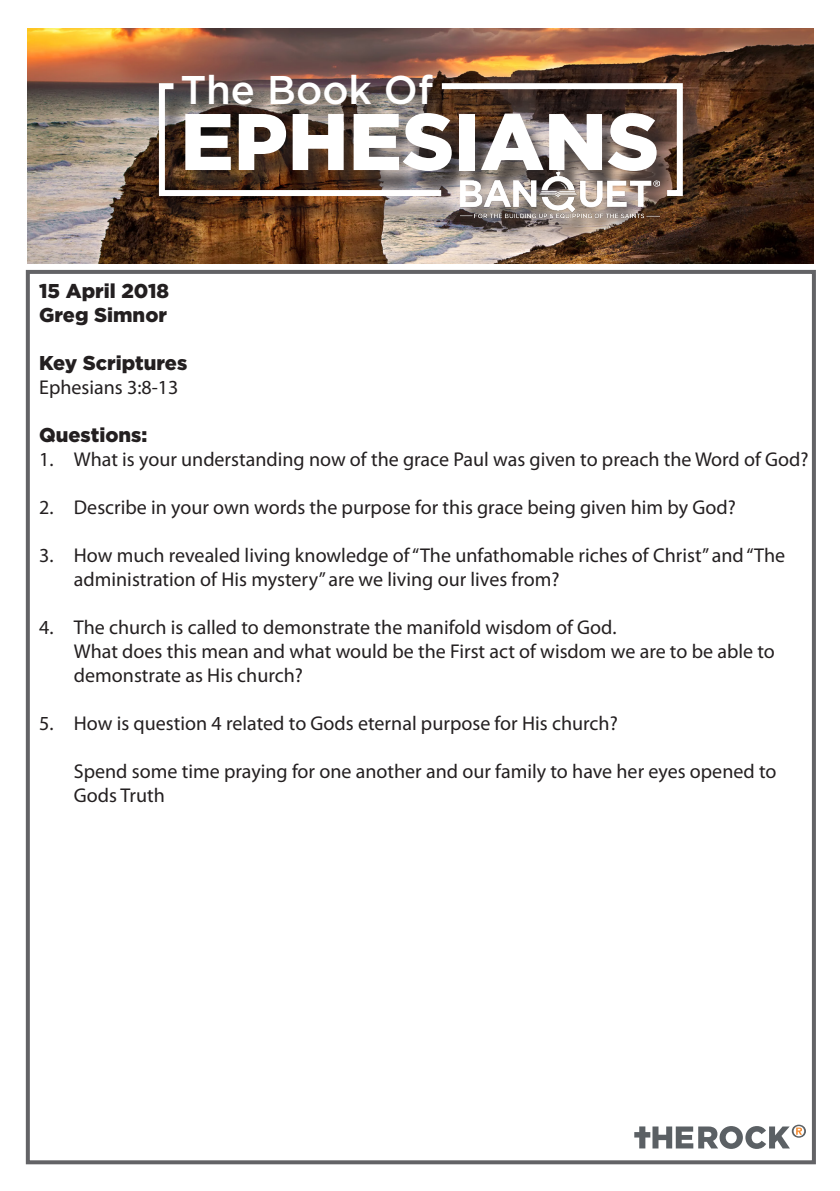
<style>
.page{position:relative;width:840px;height:1191px;background:#fff}
.page>*{position:absolute;margin:0;border:0;box-sizing:border-box;transform-origin:0 0}
.t1{font:900 80px "Gotham";color:#fff}
.t2{font:500 40px "Gotham";color:#fff}
.t3{font:20px/24px "Myriad Pro";color:#231f20}
.t4{font:900 20px "Gotham";color:#231f20}
</style>
<div class="page">
<div style="left:26px;top:270px;width:789px;height:894px;border:4px solid #636366"></div>
<img style="left:28px;top:28px;width:785px;height:235px">
<div style="left:158px;top:89px;width:303px;height:135px;background:#231f20;opacity:.75"></div>
<div style="left:459px;top:179px;width:220px;height:66px;background:#231f20;opacity:.75"></div>
<div style="left:441px;top:89px;width:262px;height:135px;background:#231f20;opacity:.75"></div>
<img style="left:156px;top:80px;width:529px;height:119px">
<svg style="left:634px;top:1124px;width:171px;height:25px"></svg>
<p class="t2" style="left:180px;top:67px;width:254px">The Book Of</p>
<p class="t1" style="left:180px;top:95px;width:480px">EPHESIANS</p>
<p class="t4" style="left:39px;top:279px;width:131px">15 April 2018</p>
<p class="t4" style="left:39px;top:303px;width:129px">Greg Simnor</p>
<p class="t4" style="left:39px;top:351px;width:149px">Key Scriptures</p>
<p class="t3" style="left:39px;top:375px;width:141px">Ephesians 3:8-13</p>
<p class="t4" style="left:39px;top:423px;width:110px">Questions:</p>
<p class="t3" style="left:39px;top:447px;width:770px">1. What is your understanding now of the grace Paul was given to preach the Word of God?</p>
<p class="t3" style="left:39px;top:495px;width:697px">2. Describe in your own words the purpose for this grace being given him by God?</p>
<p class="t3" style="left:74px;top:543px;width:712px;text-indent:-35px">3. How much revealed living knowledge of “The unfathomable riches of Christ” and “The administration of His mystery” are we living our lives from?</p>
<p class="t3" style="left:39px;top:615px;width:578px">4. The church is called to demonstrate the manifold wisdom of God.</p>
<p class="t3" style="left:74px;top:639px;width:702px">What does this mean and what would be the First act of wisdom we are to be able to demonstrate as His church?</p>
<p class="t3" style="left:39px;top:711px;width:579px">5. How is question 4 related to Gods eternal purpose for His church?</p>
<p class="t3" style="left:74px;top:759px;width:703px">Spend some time praying for one another and our family to have her eyes opened to<br>Gods Truth</p>
</div>
